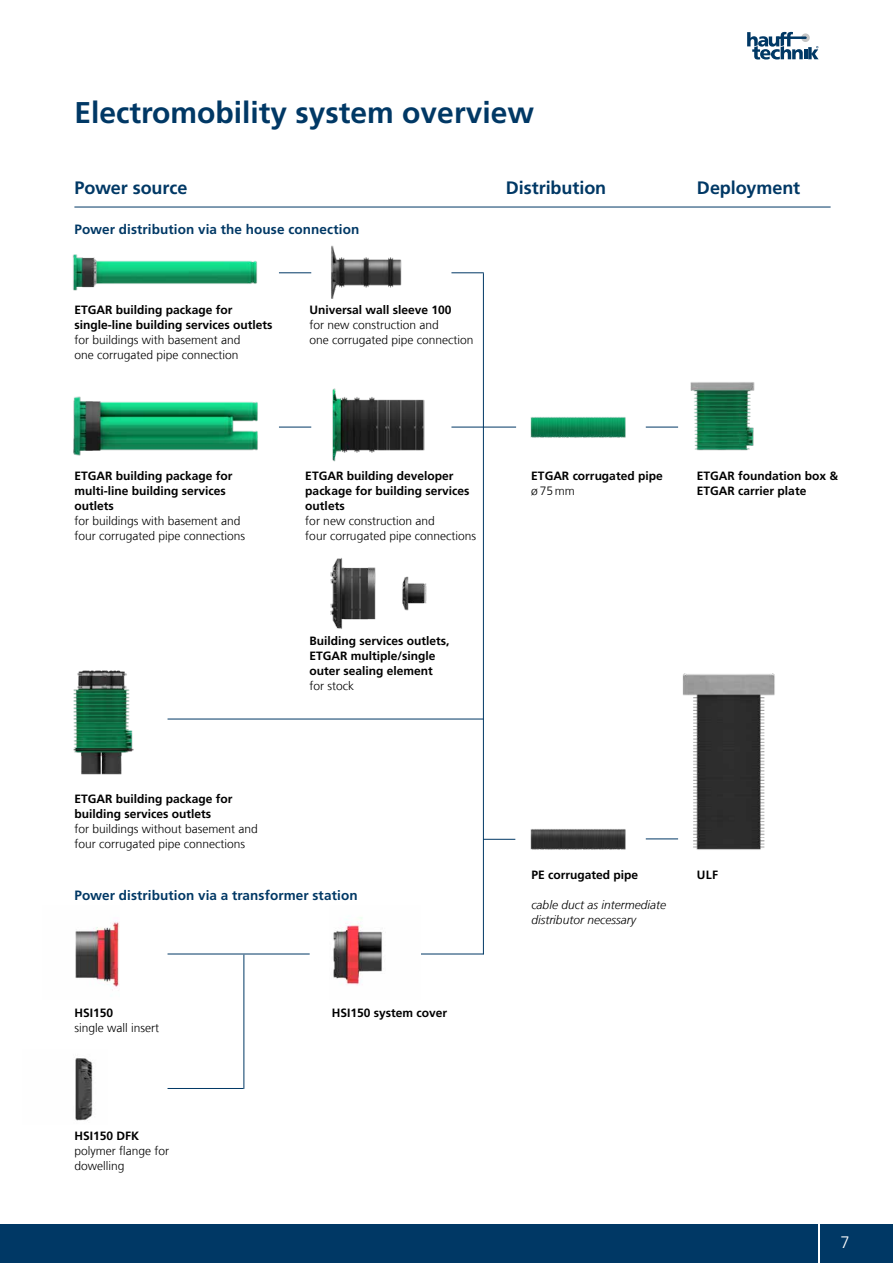
<style>
.page{position:relative;width:893px;height:1263px;background:#fff}
.page>*{position:absolute;margin:0;border:0;box-sizing:border-box;transform-origin:0 0}
.t1{font:700 30px "Frutigerfor Hauff";color:#003865}
.t2{font:700 18px "Frutigerfor Hauff";letter-spacing:-.005em;color:#003865}
.t3{font:300 16.5px "Frutigerfor Hauff";color:#fff}
.t4{font:700 13.5px "Frutigerfor Hauff";letter-spacing:.01em;color:#003865}
.t5{font:700 12px/15px "Frutigerfor Hauff";color:#000}
.t6{font:300 12px/15px "Frutigerfor Hauff";color:#000}
.t7{font:italic 300 12px/15px "Frutigerfor Hauff";color:#000}
</style>
<div class="page">
<hr style="left:279px;top:427px;width:32px;height:1px;background:#003865">
<hr style="left:279px;top:272px;width:32px;height:1px;background:#003865">
<hr style="left:74px;top:207px;width:757px;height:1px;background:#003865">
<hr style="left:451px;top:427px;width:65px;height:1px;background:#003865">
<hr style="left:399px;top:954px;width:85px;height:1px;background:#003865">
<hr style="left:451px;top:272px;width:33px;height:1px;background:#003865">
<hr style="left:483px;top:839px;width:32px;height:1px;background:#003865">
<hr style="left:646px;top:427px;width:32px;height:1px;background:#003865">
<hr style="left:646px;top:838px;width:32px;height:1px;background:#003865">
<hr style="left:168px;top:719px;width:316px;height:1px;background:#003865">
<hr style="left:168px;top:954px;width:142px;height:1px;background:#003865">
<hr style="left:168px;top:1088px;width:75px;height:1px;background:#003865">
<hr style="left:243px;top:955px;width:1px;height:134px;background:#003865">
<hr style="left:483px;top:273px;width:1px;height:681px;background:#003865">
<img style="left:72px;top:254px;width:185px;height:37px">
<img style="left:73px;top:670px;width:61px;height:105px">
<img style="left:75px;top:920px;width:44px;height:68px">
<img style="left:75px;top:1058px;width:18px;height:63px">
<img style="left:333px;top:917px;width:88px;height:68px">
<img style="left:671px;top:382px;width:84px;height:69px">
<img style="left:332px;top:388px;width:93px;height:74px">
<img style="left:331px;top:245px;width:71px;height:54px">
<img style="left:73px;top:396px;width:185px;height:60px">
<img style="left:330px;top:558px;width:46px;height:71px">
<img style="left:402px;top:556px;width:82px;height:74px">
<img style="left:530px;top:417px;width:96px;height:21px">
<img style="left:530px;top:829px;width:96px;height:21px">
<img style="left:661px;top:673px;width:114px;height:177px">
<div style="left:0;top:1225px;width:893px;height:38px;background:#003865"></div>
<hr style="left:819px;top:1213px;width:1px;height:50px;background:#fff">
<svg style="left:747px;top:32px;width:72px;height:28px"></svg>
<h1 class="t1" style="left:74px;top:94px;width:461px">Electromobility system overview</h1>
<h2 class="t2" style="left:74px;top:176px;width:114px">Power source</h2>
<p class="t4" style="left:74px;top:221px;width:286px">Power distribution via the house connection</p>
<p class="t5" style="left:74px;top:303px;width:200px">ETGAR building package for single-line building services outlets</p>
<p class="t6" style="left:74px;top:333px;width:168px">for buildings with basement and one corrugated pipe connection</p>
<p class="t5" style="left:310px;top:303px;width:144px">Universal wall sleeve 100</p>
<p class="t6" style="left:310px;top:318px;width:166px">for new construction and<br>one corrugated pipe connection</p>
<h2 class="t2" style="left:506px;top:176px;width:102px">Distribution</h2>
<h2 class="t2" style="left:697px;top:176px;width:105px">Deployment</h2>
<p class="t5" style="left:74px;top:468px;width:160px">ETGAR building package for multi-line building services outlets</p>
<p class="t6" style="left:74px;top:513px;width:172px">for buildings with basement and four corrugated pipe connections</p>
<p class="t5" style="left:305px;top:468px;width:166px">ETGAR building developer package for building services outlets</p>
<p class="t6" style="left:305px;top:513px;width:172px">for new construction and<br>four corrugated pipe connections</p>
<p class="t5" style="left:310px;top:633px;width:142px">Building services outlets,<br>ETGAR multiple/single outer sealing element</p>
<p class="t6" style="left:310px;top:678px;width:46px">for stock</p>
<p class="t5" style="left:74px;top:791px;width:160px">ETGAR building package for building services outlets</p>
<p class="t6" style="left:74px;top:821px;width:185px">for buildings without basement and four corrugated pipe connections</p>
<p class="t4" style="left:74px;top:887px;width:285px">Power distribution via a transformer station</p>
<p class="t5" style="left:74px;top:1005px;width:40px">HSI150</p>
<p class="t6" style="left:74px;top:1020px;width:86px">single wall insert</p>
<p class="t5" style="left:74px;top:1128px;width:66px">HSI150 DFK</p>
<p class="t6" style="left:74px;top:1143px;width:96px">polymer flange for dowelling</p>
<p class="t5" style="left:332px;top:1005px;width:117px">HSI150 system cover</p>
<p class="t5" style="left:531px;top:468px;width:133px">ETGAR corrugated pipe</p>
<p class="t6" style="left:531px;top:483px;width:45px">ø75mm</p>
<p class="t5" style="left:697px;top:468px;width:143px">ETGAR foundation box &amp;<br>ETGAR carrier plate</p>
<p class="t5" style="left:531px;top:867px;width:108px">PE corrugated pipe</p>
<p class="t7" style="left:531px;top:897px;width:136px">cable duct as intermediate distributor necessary</p>
<p class="t5" style="left:697px;top:867px;width:23px">ULF</p>
<h3 class="t3" style="left:840px;top:1232px;width:11px">7</h3>
</div>
